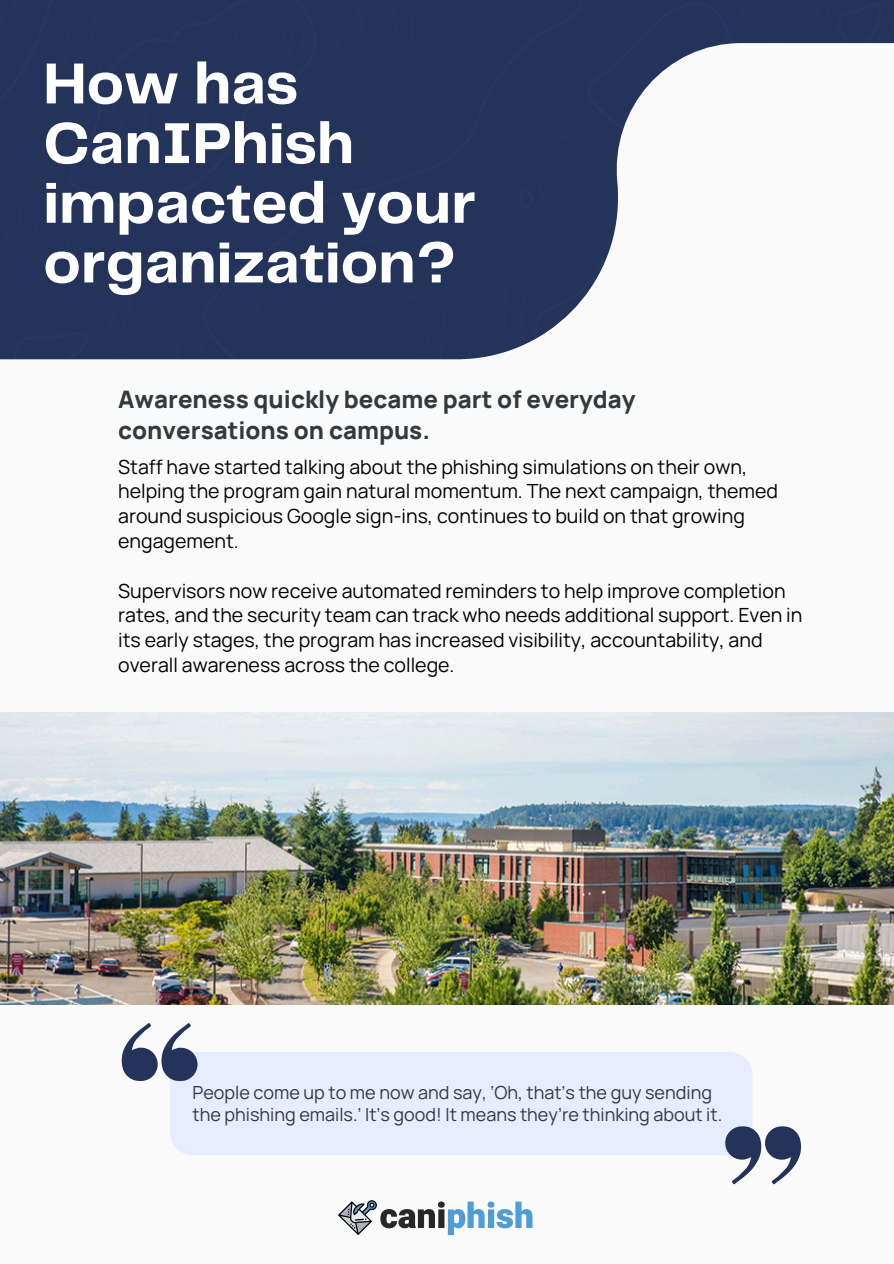
<style>
.page{position:relative;width:894px;height:1264px;background:#fff}
.page>*{position:absolute;margin:0;border:0;box-sizing:border-box;transform-origin:0 0}
.t1{font:700 59.85px/59.7px "Telegraf";color:#fff}
.t2{font:800 24px/30.5px "Manrope";color:#34393b}
.t3{font:19.5px/24.8px "Manrope";color:#000001}
.t4{font:18px/21.5px "Manrope";color:#34393b}
</style>
<div class="page">
<div style="left:0;top:0;width:893px;height:1263px;background:#fafafa"></div>
<img style="left:0;top:0;width:893px;height:360px">
<svg style="left:338px;top:1200px;width:194px;height:35px"></svg>
<div style="left:170px;top:1052px;width:582px;height:103px;background:#e5edff"></div>
<svg style="left:122px;top:1023px;width:75px;height:58px"></svg>
<svg style="left:725px;top:1126px;width:75px;height:58px"></svg>
<img style="left:0;top:712px;width:893px;height:292px">
<h1 class="t1" style="left:43px;top:54px;width:434px">How has<br>CanIPhish impacted your organization?</h1>
<p class="t2" style="left:118px;top:382px;width:518px">Awareness quickly became part of everyday conversations on campus.</p>
<p class="t3" style="left:118px;top:453px;width:661px">Staff have started talking about the phishing simulations on their own, helping the program gain natural momentum. The next campaign, themed around suspicious Google sign-ins, continues to build on that growing engagement.</p>
<p class="t3" style="left:118px;top:577px;width:685px">Supervisors now receive automated reminders to help improve completion rates, and the security team can track who needs additional support. Even in its early stages, the program has increased visibility, accountability, and overall awareness across the college.</p>
<p class="t4" style="left:192px;top:1080px;width:531px">People come up to me now and say, ‘Oh, that’s the guy sending the phishing emails.’ It’s good! It means they’re thinking about it.</p>
</div>
